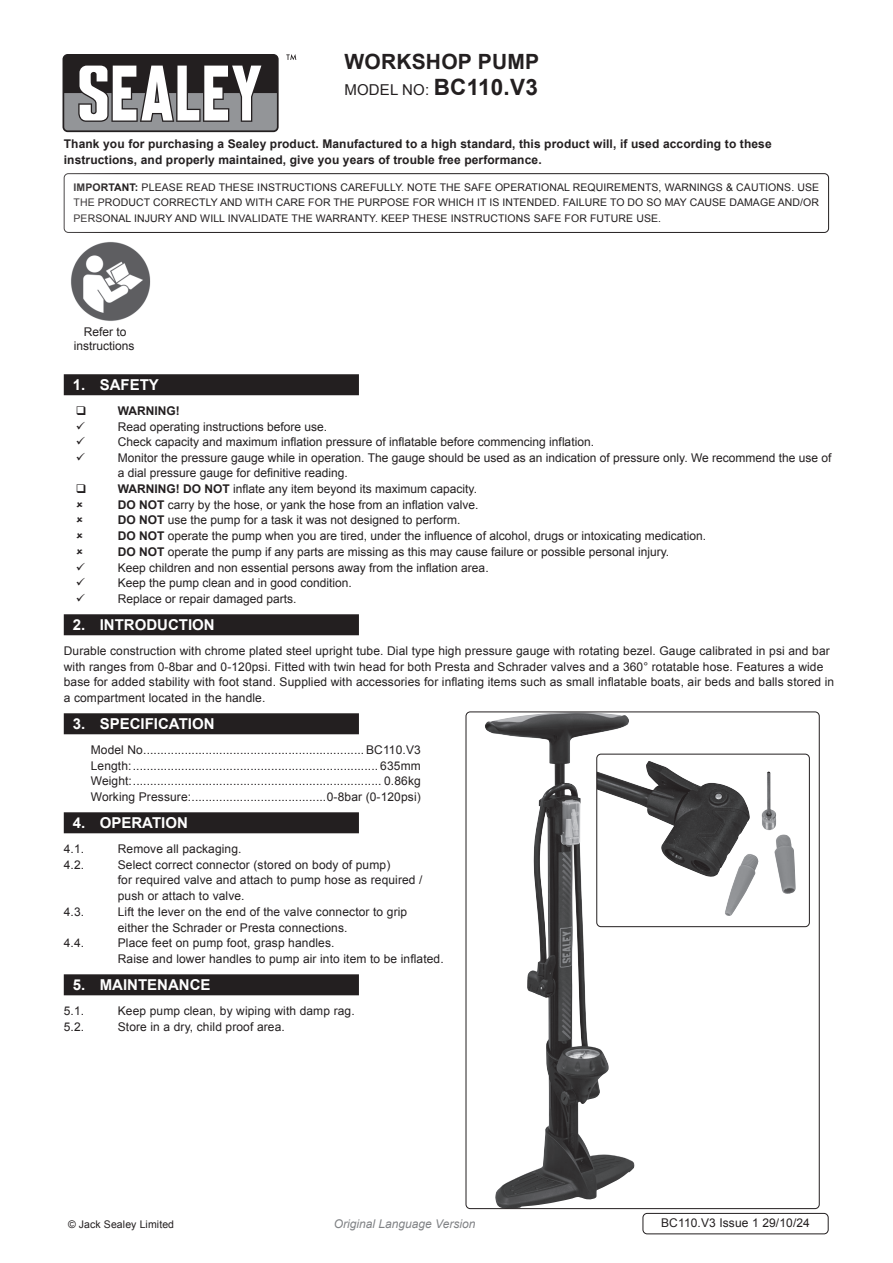
<style>
.page{position:relative;width:893px;height:1263px;background:#fff}
.page>*{position:absolute;margin:0;border:0;box-sizing:border-box;transform-origin:0 0}
.Product_Description{font:700 21px "Arial";letter-spacing:.01em;color:#231f20}
.t1{font:700 15px "Arial";color:#fff}
.Instructions_Model_No{font:15px "Arial";letter-spacing:.01em;color:#231f20}
.Body{font:12px/15.8px "Arial";letter-spacing:.01em;color:#231f20}
.Specifications__Tabbed{font:12px "Arial";letter-spacing:.01em;color:#231f20}
.Body-2{font:700 12px/15.8px "Arial";letter-spacing:.01em;color:#231f20}
.t2{font:italic 12px "Arial";color:#808285}
.Body__Footer{font:12px "Arial";letter-spacing:.01em;color:#231f20}
.Body__Justified__7pt{font:10.5px/15.8px "Arial";letter-spacing:.01em;color:#231f20;text-align:justify}
.s1{font-weight:700;font-size:22.5px}
.s2{font-weight:700}
</style>
<div class="page">
<div style="left:63px;top:54px;width:216px;height:78px;background:#231f20;border-radius:5px"></div>
<svg style="left:64px;top:66px;width:213px;height:64px"></svg>
<svg style="left:286px;top:54px;width:10px;height:6px"></svg>
<div style="left:64px;top:173px;width:765px;height:60px;border:1px solid #231f20;border-radius:4px"></div>
<div style="left:64px;top:374px;width:295px;height:21px;background:#231f20"></div>
<div style="left:64px;top:614px;width:295px;height:21px;background:#231f20"></div>
<div style="left:64px;top:713px;width:295px;height:21px;background:#231f20"></div>
<div style="left:64px;top:812px;width:295px;height:21px;background:#231f20"></div>
<div style="left:64px;top:974px;width:295px;height:21px;background:#231f20"></div>
<div style="left:643px;top:1213px;width:185px;height:21px;border:1px solid #231f20;border-radius:4px"></div>
<img style="left:71px;top:242px;width:80px;height:79px">
<img style="left:485px;top:713px;width:149px;height:494px">
<img style="left:598px;top:761px;width:198px;height:155px">
<div style="left:596px;top:754px;width:214px;height:173px;border:1px solid #231f20;border-radius:4px"></div>
<p class="Product_Description" style="left:344px;top:48px;width:196px">WORKSHOP PUMP</p>
<p class="Instructions_Model_No" style="left:344px;top:80px;width:195px">MODEL NO: <span class="s1">BC110.V3</span></p>
<p class="Body-2" style="left:64px;top:136px;width:709px">Thank you for purchasing a Sealey product. Manufactured to a high standard, this product will, if used according to these instructions, and properly maintained, give you years of trouble free performance.</p>
<p class="Body__Justified__7pt" style="left:74px;top:179px;width:747px"><span class="s2">IMPORTANT:</span> PLEASE READ THESE INSTRUCTIONS CAREFULLY. NOTE THE SAFE OPERATIONAL REQUIREMENTS, WARNINGS &amp; CAUTIONS. USE THE PRODUCT CORRECTLY AND WITH CARE FOR THE PURPOSE FOR WHICH IT IS INTENDED. FAILURE TO DO SO MAY CAUSE DAMAGE AND/OR PERSONAL INJURY AND WILL INVALIDATE THE WARRANTY. KEEP THESE INSTRUCTIONS SAFE FOR FUTURE USE.</p>
<p class="Body" style="left:84px;top:324px;width:44px">Refer to</p>
<p class="Body" style="left:74px;top:338px;width:62px">instructions</p>
<p class="t1" style="left:73px;top:375px;width:88px">1. SAFETY</p>
<p class="Body-2" style="left:118px;top:403px;width:63px">WARNING!</p>
<p class="Body" style="left:118px;top:418px;width:211px">Read operating instructions before use.</p>
<p class="Body" style="left:118px;top:434px;width:478px">Check capacity and maximum inflation pressure of inflatable before commencing inflation.</p>
<p class="Body" style="left:118px;top:450px;width:715px;line-height:15px">Monitor the pressure gauge while in operation. The gauge should be used as an indication of pressure only. We recommend the use of a dial pressure gauge for definitive reading.</p>
<p class="Body" style="left:118px;top:481px;width:361px"><span class="s2">WARNING! DO NOT</span> inflate any item beyond its maximum capacity.</p>
<p class="Body" style="left:118px;top:496px;width:362px"><span class="s2">DO NOT</span> carry by the hose, or yank the hose from an inflation valve.</p>
<p class="Body" style="left:118px;top:512px;width:344px"><span class="s2">DO NOT</span> use the pump for a task it was not designed to perform.</p>
<p class="Body" style="left:118px;top:528px;width:590px"><span class="s2">DO NOT</span> operate the pump when you are tired, under the influence of alcohol, drugs or intoxicating medication.</p>
<p class="Body" style="left:118px;top:544px;width:553px"><span class="s2">DO NOT</span> operate the pump if any parts are missing as this may cause failure or possible personal injury.</p>
<p class="Body" style="left:118px;top:559px;width:372px">Keep children and non essential persons away from the inflation area.</p>
<p class="Body" style="left:118px;top:575px;width:236px">Keep the pump clean and in good condition.</p>
<p class="Body" style="left:118px;top:591px;width:180px">Replace or repair damaged parts.</p>
<p class="t1" style="left:73px;top:615px;width:143px">2. INTRODUCTION</p>
<p class="Body" style="left:64px;top:643px;width:772px">Durable construction with chrome plated steel upright tube. Dial type high pressure gauge with rotating bezel. Gauge calibrated in psi and bar with ranges from 0-8bar and 0-120psi. Fitted with twin head for both Presta and Schrader valves and a 360° rotatable hose. Features a wide base for added stability with foot stand. Supplied with accessories for inflating items such as small inflatable boats, air beds and balls stored in a compartment located in the handle.</p>
<p class="t1" style="left:73px;top:714px;width:143px">3. SPECIFICATION</p>
<p class="Specifications__Tabbed" style="left:91px;top:742px;width:331px">Model No................................................................BC110.V3</p>
<p class="Specifications__Tabbed" style="left:91px;top:757px;width:331px">Length:....................................................................... 635mm</p>
<p class="Specifications__Tabbed" style="left:91px;top:773px;width:331px">Weight:........................................................................ 0.86kg</p>
<p class="Specifications__Tabbed" style="left:91px;top:789px;width:331px">Working Pressure:.......................................0-8bar (0-120psi)</p>
<p class="t1" style="left:73px;top:813px;width:117px">4. OPERATION</p>
<p class="Body" style="left:64px;top:841px;width:22px">4.1.</p>
<p class="Body" style="left:118px;top:841px;width:125px">Remove all packaging.</p>
<p class="Body" style="left:64px;top:856px;width:22px">4.2.</p>
<p class="Body" style="left:118px;top:856px;width:274px">Select correct connector (stored on body of pump)</p>
<p class="Body" style="left:118px;top:872px;width:306px">for required valve and attach to pump hose as required /</p>
<p class="Body" style="left:118px;top:888px;width:128px">push or attach to valve.</p>
<p class="Body" style="left:64px;top:904px;width:22px">4.3.</p>
<p class="Body" style="left:118px;top:904px;width:291px">Lift the lever on the end of the valve connector to grip</p>
<p class="Body" style="left:118px;top:919px;width:231px">either the Schrader or Presta connections.</p>
<p class="Body" style="left:64px;top:935px;width:22px">4.4.</p>
<p class="Body" style="left:118px;top:935px;width:218px">Place feet on pump foot, grasp handles.</p>
<p class="Body" style="left:118px;top:951px;width:327px">Raise and lower handles to pump air into item to be inflated.</p>
<p class="t1" style="left:73px;top:975px;width:139px">5. MAINTENANCE</p>
<p class="Body" style="left:64px;top:1003px;width:22px">5.1.</p>
<p class="Body" style="left:118px;top:1003px;width:238px">Keep pump clean, by wiping with damp rag.</p>
<p class="Body" style="left:64px;top:1018px;width:22px">5.2.</p>
<p class="Body" style="left:118px;top:1018px;width:169px">Store in a dry, child proof area.</p>
<p class="Body__Justified__7pt" style="left:68px;top:1217px;width:108px">© Jack Sealey Limited</p>
<p class="t2" style="left:334px;top:1216px;width:143px">Original Language Version</p>
<p class="Body__Footer" style="left:661px;top:1215px;width:150px">BC110.V3 Issue 1 29/10/24</p>
</div>
